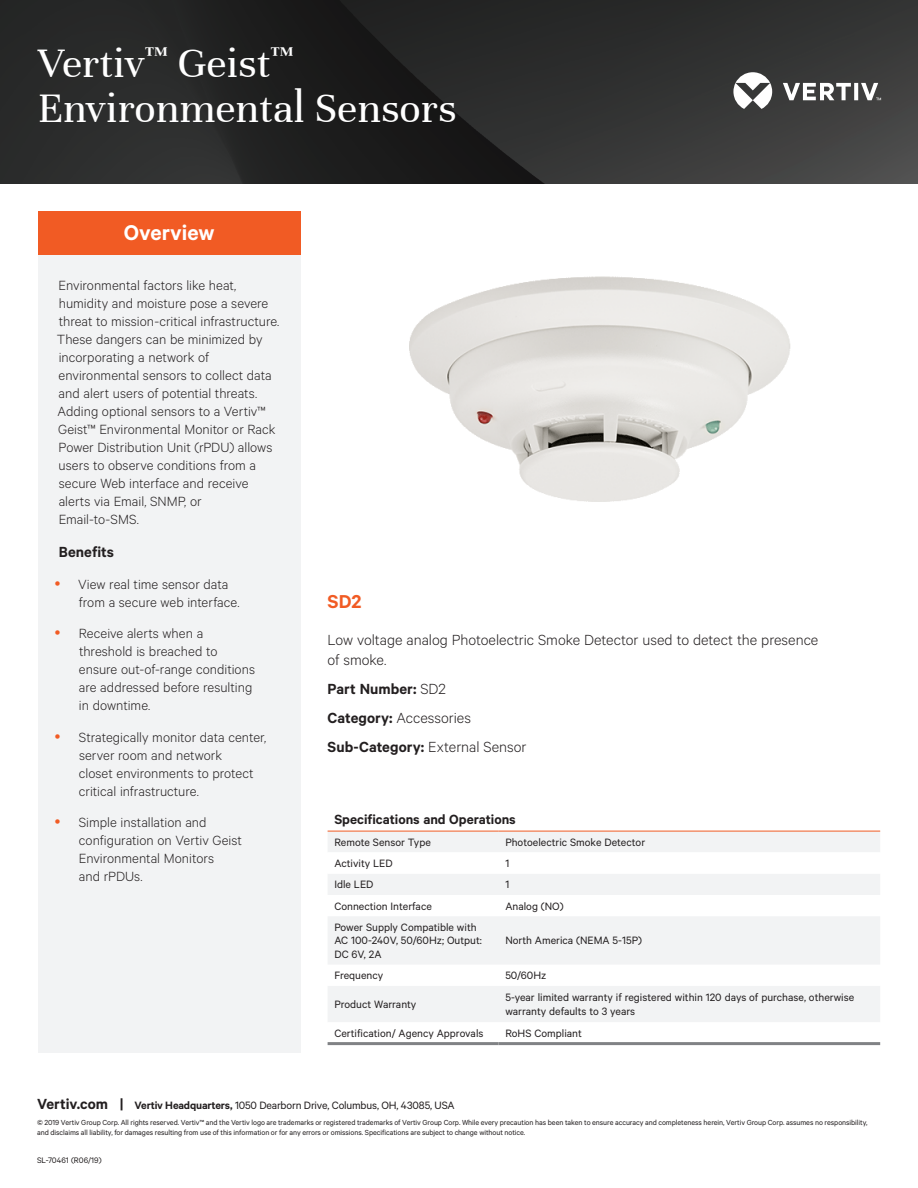
<style>
.page{position:relative;width:918px;height:1188px;background:#fff}
.page>*{position:absolute;margin:0;border:0;box-sizing:border-box;transform-origin:0 0}
.t1{font:45px/45px "Unna";color:#fff}
.t2{font:600 24px "Calibre";color:#fff}
.t3{font:600 21px "Calibre";color:#f15b24}
.t4{font:300 16.5px/19.8px "Calibre";color:#231f20}
.t5{font:600 16.5px/28.8px "Calibre";color:#231f20}
.t6{font:300 15px/18px "Calibre";color:#231f20}
.t7{font:600 15px "Calibre";color:#231f20}
.t8{font:12px/13.5px "Calibre";color:#231f20}
.t9{font:9px "Calibre";color:#231f20}
.t10{font:8.25px/9.8px "Calibre";letter-spacing:-.01em;color:#231f20}
.s1{font-weight:300}
.s2{font-weight:600;font-size:16.5px}
.s3{font-weight:600}
</style>
<div class="page">
<img style="left:0;top:0;width:918px;height:183px">
<svg style="left:733px;top:72px;width:148px;height:37px"></svg>
<div style="left:328px;top:832px;width:552px;height:63px;background:#f2f3f4"></div>
<svg style="left:328px;top:852px;width:552px;height:22px"></svg>
<div style="left:328px;top:986px;width:552px;height:36px;background:#f2f3f4"></div>
<div style="left:328px;top:917px;width:552px;height:47px;background:#f2f3f4"></div>
<hr style="left:328px;top:1042px;width:171px;height:3px;background:#808285">
<hr style="left:499px;top:1042px;width:381px;height:3px;background:#808285">
<hr style="left:328px;top:831px;width:171px;height:1px;background:#f15b24">
<hr style="left:499px;top:831px;width:381px;height:1px;background:#f15b24">
<div style="left:38px;top:251px;width:263px;height:802px;background:#f2f3f4"></div>
<div style="left:38px;top:211px;width:263px;height:43px;background:#f15b24"></div>
<img style="left:409px;top:276px;width:382px;height:226px">
<h1 class="t1" style="left:38px;top:40px;width:420px">Vertiv<sup>™</sup> Geist<sup>™<br></sup>Environmental Sensors</h1>
<h2 class="t2" style="left:124px;top:219px;width:92px">Overview</h2>
<p class="t6" style="left:57px;top:276px;width:224px">Environmental factors like heat, humidity and moisture pose a severe threat to mission-critical infrastructure.<br>These dangers can be minimized by incorporating a network of environmental sensors to collect data and alert users of potential threats.<br>Adding optional sensors to a Vertiv™ Geist™ Environmental Monitor or Rack Power Distribution Unit (rPDU) allows users to observe conditions from a secure Web interface and receive alerts via Email, SNMP, or Email-to-SMS.</p>
<p class="t5" style="left:59px;top:537px;width:57px">Benefits</p>
<p class="t6" style="left:78px;top:575px;width:163px">View real time sensor data from a secure web interface.</p>
<p class="t6" style="left:79px;top:624px;width:178px">Receive alerts when a threshold is breached to ensure out-of-range conditions are addressed before resulting in downtime.</p>
<p class="t6" style="left:79px;top:728px;width:189px">Strategically monitor data center, server room and network<br>closet environments to protect critical infrastructure.</p>
<p class="t6" style="left:79px;top:813px;width:165px">Simple installation and configuration on Vertiv Geist<br>Environmental Monitors<br>and rPDUs.</p>
<h3 class="t3" style="left:328px;top:589px;width:35px">SD2</h3>
<p class="t4" style="left:328px;top:630px;width:492px">Low voltage analog Photoelectric Smoke Detector used to detect the presence of smoke.</p>
<p class="t5" style="left:328px;top:674px;width:200px">Part Number: <span class="s1">SD2<br></span>Category: <span class="s1">Accessories<br></span>Sub-Category: <span class="s1">External Sensor</span></p>
<p class="t7" style="left:334px;top:811px;width:183px">Specifications and Operations</p>
<p class="t8" style="left:334px;top:835px;width:98px">Remote Sensor Type</p>
<p class="t8" style="left:505px;top:835px;width:141px">Photoelectric Smoke Detector</p>
<p class="t8" style="left:334px;top:856px;width:60px">Activity LED</p>
<p class="t8" style="left:505px;top:856px;width:5px">1</p>
<p class="t8" style="left:334px;top:877px;width:41px">Idle LED</p>
<p class="t8" style="left:505px;top:877px;width:5px">1</p>
<p class="t8" style="left:334px;top:899px;width:99px">Connection Interface</p>
<p class="t8" style="left:505px;top:899px;width:60px">Analog (NO)</p>
<p class="t8" style="left:334px;top:920px;width:149px">Power Supply Compatible with<br>AC 100-240V, 50/60Hz; Output:<br>DC 6V, 2A</p>
<p class="t8" style="left:505px;top:933px;width:138px">North America (NEMA 5-15P)</p>
<p class="t8" style="left:334px;top:968px;width:50px">Frequency</p>
<p class="t8" style="left:505px;top:968px;width:43px">50/60Hz</p>
<p class="t8" style="left:334px;top:997px;width:84px">Product Warranty</p>
<p class="t8" style="left:505px;top:990px;width:350px">5-year limited warranty if registered within 120 days of purchase, otherwise warranty defaults to 3 years</p>
<p class="t8" style="left:334px;top:1026px;width:151px">Certification/ Agency Approvals</p>
<p class="t8" style="left:505px;top:1026px;width:78px">RoHS Compliant</p>
<p class="t8" style="left:37px;top:1098px;width:419px"><span class="s2">Vertiv.com |</span> <span class="s3">Vertiv Headquarters,</span> 1050 Dearborn Drive, Columbus, OH, 43085, USA</p>
<p class="t10" style="left:37px;top:1117px;width:832px">© 2019 Vertiv Group Corp. All rights reserved. Vertiv™ and the Vertiv logo are trademarks or registered trademarks of Vertiv Group Corp. While every precaution has been taken to ensure accuracy and completeness herein, Vertiv Group Corp. assumes no responsibility, and disclaims all liability, for damages resulting from use of this information or for any errors or omissions. Specifications are subject to change without notice.</p>
<p class="t9" style="left:37px;top:1155px;width:66px">SL-70461 (R06/19)</p>
</div>
